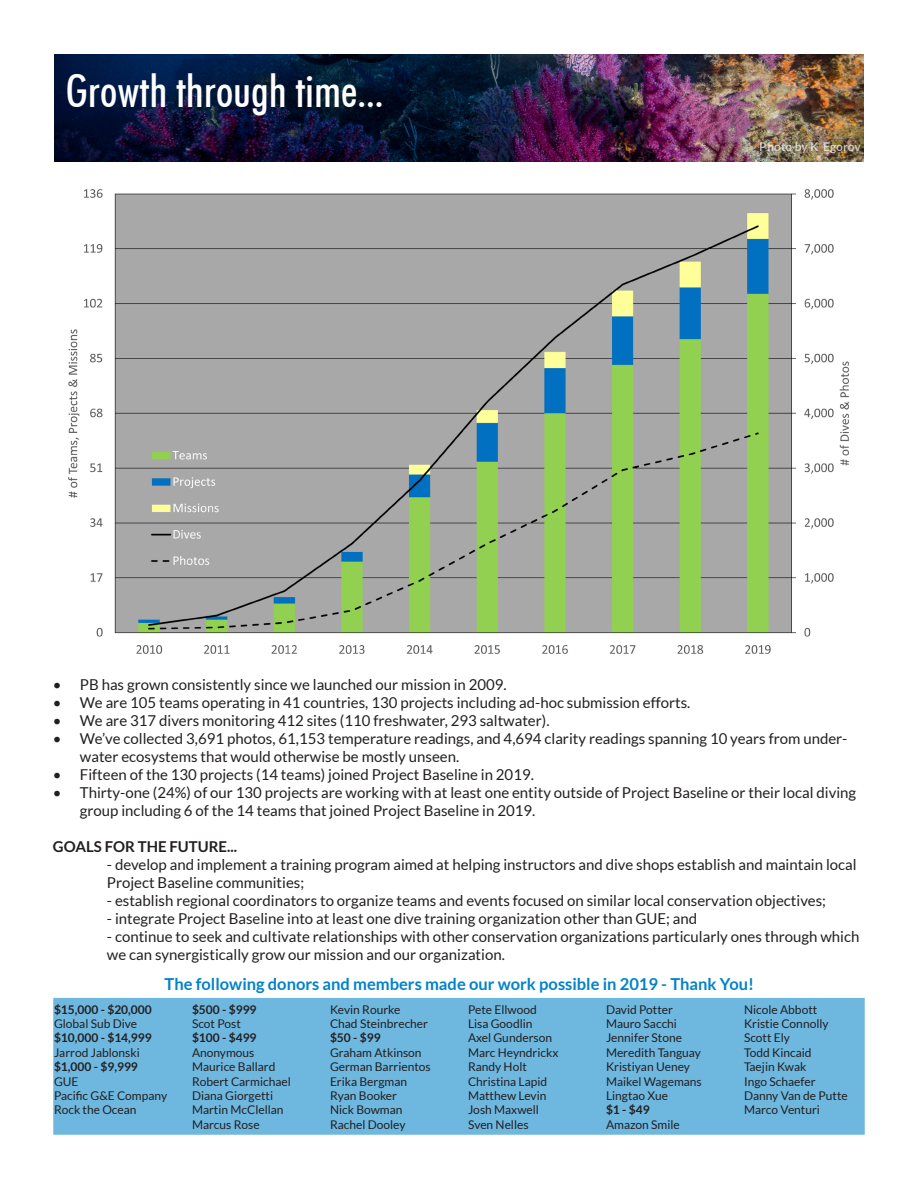
<style>
.page{position:relative;width:918px;height:1188px;background:#fff}
.page>*{position:absolute;margin:0;border:0;box-sizing:border-box;transform-origin:0 0}
.t1{font:500 condensed 45px "Futura BT";color:#fff}
.t2{font:700 16.5px "Lato";color:#0082c8}
.t3{font:15px/18px "Lato";color:#231f20}
.t4{font:700 15px "Lato";color:#231f20}
.t5{font:12px "Lato";color:#231f20}
.t6{font:700 12px "Lato";color:#231f20}
.t7{font:700 12px "Lato";color:#fff}
</style>
<div class="page">
<div style="left:53px;top:998px;width:812px;height:137px;background:#6eb7df"></div>
<img style="left:54px;top:54px;width:810px;height:108px">
<img style="left:68px;top:189px;width:781px;height:465px">
<p class="t1" style="left:66px;top:63px;width:319px">Growth through time...</p>
<p class="t7" style="left:760px;top:140px;width:103px">Photo by K Egorov</p>
<p class="t3" style="left:53px;top:676px;width:455px">• PB has grown consistently since we launched our mission in 2009.</p>
<p class="t3" style="left:53px;top:694px;width:639px">• We are 105 teams operating in 41 countries, 130 projects including ad-hoc submission efforts.</p>
<p class="t3" style="left:53px;top:712px;width:498px">• We are 317 divers monitoring 412 sites (110 freshwater, 293 saltwater).</p>
<p class="t3" style="left:80px;top:730px;width:769px;text-indent:-27px">• We’ve collected 3,691 photos, 61,153 temperature readings, and 4,694 clarity readings spanning 10 years from under&shy;water ecosystems that would otherwise be mostly unseen.</p>
<p class="t3" style="left:53px;top:766px;width:483px">• Fifteen of the 130 projects (14 teams) joined Project Baseline in 2019.</p>
<p class="t3" style="left:80px;top:784px;width:778px;text-indent:-27px">• Thirty-one (24%) of our 130 projects are working with at least one entity outside of Project Baseline or their local diving group including 6 of the 14 teams that joined Project Baseline in 2019.</p>
<p class="t4" style="left:53px;top:838px;width:186px">GOALS FOR THE FUTURE...</p>
<p class="t3" style="left:107px;top:856px;width:751px">- develop and implement a training program aimed at helping instructors and dive shops establish and maintain local<br>Project Baseline communities;</p>
<p class="t3" style="left:107px;top:892px;width:721px">- establish regional coordinators to organize teams and events focused on similar local conservation objectives;</p>
<p class="t3" style="left:107px;top:910px;width:592px">- integrate Project Baseline into at least one dive training organization other than GUE; and</p>
<p class="t3" style="left:107px;top:928px;width:754px">- continue to seek and cultivate relationships with other conservation organizations particularly ones through which we can synergistically grow our mission and our organization.</p>
<p class="t2" style="left:165px;top:975px;width:591px">The following donors and members made our work possible in 2019 - Thank You!</p>
<p class="t6" style="left:54px;top:1002px;width:99px">$15,000 - $20,000</p>
<p class="t5" style="left:54px;top:1017px;width:85px">Global Sub Dive</p>
<p class="t6" style="left:54px;top:1031px;width:99px">$10,000 - $14,999</p>
<p class="t5" style="left:54px;top:1046px;width:87px">Jarrod Jablonski</p>
<p class="t6" style="left:54px;top:1060px;width:85px">$1,000 - $9,999</p>
<p class="t5" style="left:54px;top:1075px;width:26px">GUE</p>
<p class="t5" style="left:54px;top:1089px;width:115px">Pacific G&amp;E Company</p>
<p class="t5" style="left:54px;top:1103px;width:84px">Rock the Ocean</p>
<p class="t6" style="left:192px;top:1002px;width:66px">$500 - $999</p>
<p class="t5" style="left:192px;top:1017px;width:50px">Scot Post</p>
<p class="t6" style="left:192px;top:1031px;width:66px">$100 - $499</p>
<p class="t5" style="left:192px;top:1046px;width:64px">Anonymous</p>
<p class="t5" style="left:192px;top:1060px;width:85px">Maurice Ballard</p>
<p class="t5" style="left:192px;top:1075px;width:100px">Robert Carmichael</p>
<p class="t5" style="left:192px;top:1089px;width:83px">Diana Giorgetti</p>
<p class="t5" style="left:192px;top:1103px;width:93px">Martin McClellan</p>
<p class="t5" style="left:192px;top:1118px;width:69px">Marcus Rose</p>
<p class="t5" style="left:330px;top:1003px;width:72px">Kevin Rourke</p>
<p class="t5" style="left:330px;top:1017px;width:100px">Chad Steinbrecher</p>
<p class="t6" style="left:330px;top:1031px;width:52px">$50 - $99</p>
<p class="t5" style="left:330px;top:1046px;width:93px">Graham Atkinson</p>
<p class="t5" style="left:330px;top:1060px;width:102px">German Barrientos</p>
<p class="t5" style="left:330px;top:1075px;width:79px">Erika Bergman</p>
<p class="t5" style="left:330px;top:1089px;width:69px">Ryan Booker</p>
<p class="t5" style="left:330px;top:1103px;width:74px">Nick Bowman</p>
<p class="t5" style="left:330px;top:1118px;width:77px">Rachel Dooley</p>
<p class="t5" style="left:468px;top:1003px;width:70px">Pete Ellwood</p>
<p class="t5" style="left:468px;top:1017px;width:66px">Lisa Goodlin</p>
<p class="t5" style="left:468px;top:1031px;width:86px">Axel Gunderson</p>
<p class="t5" style="left:468px;top:1046px;width:92px">Marc Heyndrickx</p>
<p class="t5" style="left:468px;top:1060px;width:60px">Randy Holt</p>
<p class="t5" style="left:468px;top:1075px;width:81px">Christina Lapid</p>
<p class="t5" style="left:468px;top:1089px;width:80px">Matthew Levin</p>
<p class="t5" style="left:468px;top:1103px;width:72px">Josh Maxwell</p>
<p class="t5" style="left:468px;top:1118px;width:62px">Sven Nelles</p>
<p class="t5" style="left:606px;top:1003px;width:69px">David Potter</p>
<p class="t5" style="left:606px;top:1017px;width:73px">Mauro Sacchi</p>
<p class="t5" style="left:606px;top:1031px;width:77px">Jennifer Stone</p>
<p class="t5" style="left:606px;top:1046px;width:96px">Meredith Tanguay</p>
<p class="t5" style="left:606px;top:1060px;width:86px">Kristiyan Ueney</p>
<p class="t5" style="left:606px;top:1075px;width:97px">Maikel Wagemans</p>
<p class="t5" style="left:606px;top:1089px;width:64px">Lingtao Xue</p>
<p class="t6" style="left:606px;top:1103px;width:45px">$1 - $49</p>
<p class="t5" style="left:606px;top:1118px;width:75px">Amazon Smile</p>
<p class="t5" style="left:744px;top:1003px;width:75px">Nicole Abbott</p>
<p class="t5" style="left:744px;top:1017px;width:86px">Kristie Connolly</p>
<p class="t5" style="left:744px;top:1031px;width:48px">Scott Ely</p>
<p class="t5" style="left:744px;top:1046px;width:69px">Todd Kincaid</p>
<p class="t5" style="left:744px;top:1060px;width:64px">Taejin Kwak</p>
<p class="t5" style="left:744px;top:1075px;width:73px">Ingo Schaefer</p>
<p class="t5" style="left:744px;top:1089px;width:105px">Danny Van de Putte</p>
<p class="t5" style="left:744px;top:1103px;width:78px">Marco Venturi</p>
</div>
